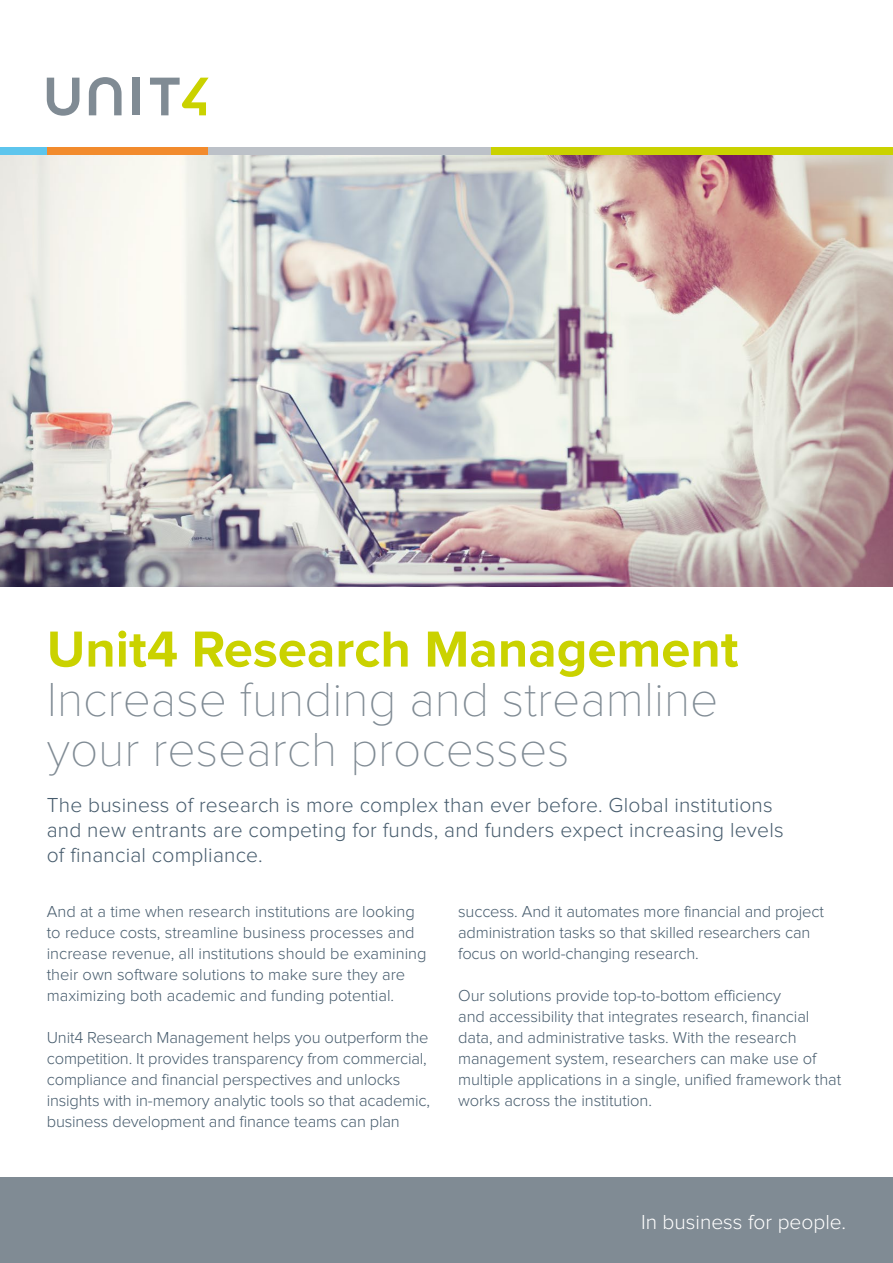
<style>
.page{position:relative;width:893px;height:1263px;background:#fff}
.page>*{position:absolute;margin:0;border:0;box-sizing:border-box;transform-origin:0 0}
.t1{font:700 52.5px "Proxima Nova";color:#cad200}
.t2{font:100 49.5px/49.5px "Proxima Nova T";color:#808b94}
.t3{font:300 21px/25.2px "Proxima Nova";letter-spacing:.01em;color:#475c6d}
.t4{font:300 21px "Proxima Nova";color:#fff}
.t5{font:300 16.5px/21px "Proxima Nova";letter-spacing:-.005em;color:#475c6d}
</style>
<div class="page">
<img style="left:0;top:155px;width:893px;height:432px">
<svg style="left:47px;top:78px;width:32px;height:38px"></svg>
<svg style="left:89px;top:77px;width:33px;height:38px"></svg>
<div style="left:133px;top:78px;width:7px;height:37px;background:#808b94"></div>
<svg style="left:150px;top:78px;width:59px;height:37px"></svg>
<div style="left:0;top:148px;width:47px;height:7px;background:#5dc5ed"></div>
<div style="left:47px;top:148px;width:162px;height:7px;background:#f28b2d"></div>
<div style="left:209px;top:148px;width:283px;height:7px;background:#bcc1c8"></div>
<div style="left:492px;top:148px;width:401px;height:7px;background:#cad200"></div>
<div style="left:0;top:1178px;width:893px;height:85px;background:#808b94"></div>
<h1 class="t1" style="left:47px;top:625px;width:693px">Unit4 Research Management</h1>
<h2 class="t2" style="left:47px;top:675px;width:673px">Increase funding and streamline your research processes</h2>
<p class="t3" style="left:47px;top:793px;width:738px">The business of research is more complex than ever before. Global institutions and new entrants are competing for funds, and funders expect increasing levels of financial compliance.</p>
<p class="t5" style="left:47px;top:901px;width:381px">And at a time when research institutions are looking to reduce costs, streamline business processes and increase revenue, all institutions should be examining their own software solutions to make sure they are maximizing both academic and funding potential.</p>
<p class="t5" style="left:47px;top:1027px;width:385px">Unit4 Research Management helps you outperform the competition. It provides transparency from commercial, compliance and financial perspectives and unlocks insights with in-memory analytic tools so that academic, business development and finance teams can plan</p>
<p class="t5" style="left:458px;top:901px;width:367px">success. And it automates more financial and project administration tasks so that skilled researchers can focus on world-changing research.</p>
<p class="t5" style="left:458px;top:985px;width:384px">Our solutions provide top-to-bottom efficiency<br>and accessibility that integrates research, financial data, and administrative tasks. With the research management system, researchers can make use of multiple applications in a single, unified framework that works across the institution.</p>
<p class="t4" style="left:641px;top:1212px;width:207px">In business for people.</p>
</div>
